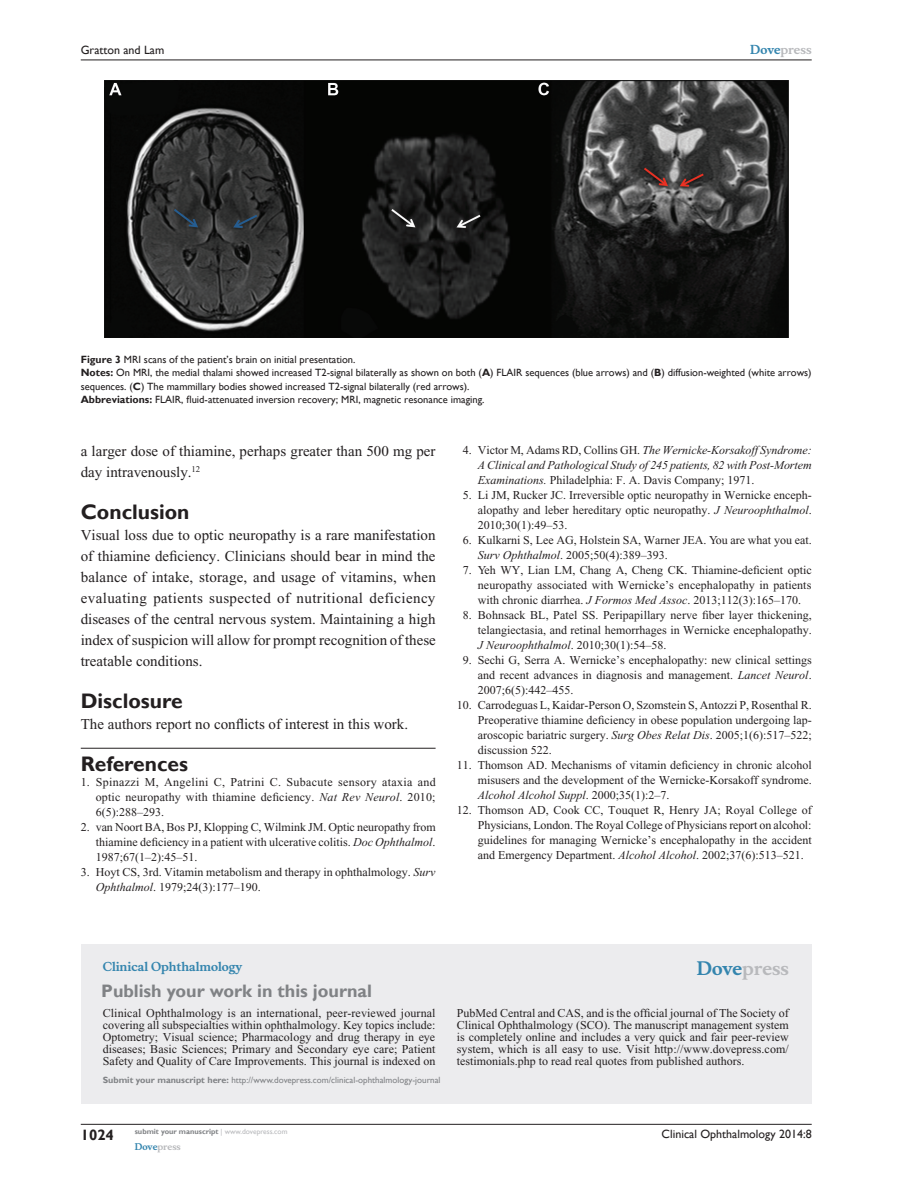
<style>
.page{position:relative;width:918px;height:1188px;background:#fff}
.page>*{position:absolute;margin:0;border:0;box-sizing:border-box;transform-origin:0 0}
.RefH{font:700 21px "Gill Sans";color:#231f20}
.PromBx-H1{font:700 18px "Gill Sans";color:#808285}
.PromBx-Brand{font:700 18px "Musee";color:#b8b9bc}
.TxF{font:15px/21px "Times New Roman";color:#231f20;text-align:justify}
.Tx{font:15px/21px "Times New Roman";color:#231f20}
.t1{font:700 15px "Gill Sans";color:#231f20}
.RefNL2{font:12px/15px "Times New Roman";color:#231f20;text-align:justify}
.PromBx-Tx{font:12px/12px "Times New Roman";color:#231f20;text-align:justify}
.RefNL1{font:12px/15px "Times New Roman";color:#231f20;text-align:justify}
.RefNL2-2{font:italic 12px/15px "Times New Roman";letter-spacing:-.005em;color:#231f20;text-align:justify}
.t2{font:12px "Gill Sans";color:#231f20}
.PromBx-JrnlName{font:700 12px "Musee";color:#3485ae}
.t3{font:700 12px "Musee";color:#b8b9bc}
.FC{font:10.5px/13.5px "Gill Sans";color:#231f20}
.PromBx-SubmitMssWebA{font:9px "Gill Sans";color:#808285}
.t4{font:700 9px "Musee";color:#b8b9bc}
.t5{font:700 7.5px "Gill Sans";color:#808285}
.s1{color:#3485ae}
.s2{font-weight:700}
.s3{font-style:italic}
.s4{font-style:normal}
.s5{font-weight:400;color:#b8b9bc}
</style>
<div class="page">
<div style="left:81px;top:944px;width:731px;height:159px;background:#ececee"></div>
<hr style="left:81px;top:1124px;width:731px;height:1px;background:#231f20">
<hr style="left:81px;top:60px;width:731px;height:1px;background:#231f20">
<img style="left:104px;top:81px;width:684px;height:257px">
<hr style="left:81px;top:748px;width:355px;height:1px;background:#231f20">
<p class="t2" style="left:81px;top:43px;width:85px">Gratton and Lam</p>
<p class="t3" style="left:750px;top:43px;width:63px"><span class="s1">Dove</span>press</p>
<p class="FC" style="left:81px;top:353px;width:276px"><span class="s2">Figure 3</span> MRI scans of the patient’s brain on initial presentation.</p>
<p class="FC" style="left:81px;top:366px;width:732px"><span class="s2">Notes:</span> On MRI, the medial thalami showed increased T2-signal bilaterally as shown on both (<span class="s2">A</span>) FLAIR sequences (blue arrows) and (<span class="s2">B</span>) diffusion-weighted (white arrows) sequences. (<span class="s2">C</span>) The mammillary bodies showed increased T2-signal bilaterally (red arrows).</p>
<p class="FC" style="left:81px;top:393px;width:405px"><span class="s2">Abbreviations:</span> FLAIR, fluid-attenuated inversion recovery; MRI, magnetic resonance imaging.</p>
<p class="Tx" style="left:81px;top:441px;width:356px">a larger dose of thiamine, perhaps greater than 500 mg per day intravenously.<sup>12</sup></p>
<h1 class="RefH" style="left:81px;top:500px;width:110px">Conclusion</h1>
<p class="TxF" style="left:81px;top:525px;width:357px">Visual loss due to optic neuropathy is a rare manifestation of thiamine deficiency. Clinicians should bear in mind the balance of intake, storage, and usage of vitamins, when evaluating patients suspected of nutritional deficiency diseases of the central nervous system. Maintaining a high index of suspicion will allow for prompt recognition of these treatable conditions.</p>
<h1 class="RefH" style="left:81px;top:689px;width:103px">Disclosure</h1>
<p class="TxF" style="left:81px;top:714px;width:329px">The authors report no conflicts of interest in this work.</p>
<p class="RefH" style="left:81px;top:752px;width:109px">References</p>
<p class="RefNL1" style="left:96px;top:775px;width:342px;text-indent:-15px">1. Spinazzi M, Angelini C, Patrini C. Subacute sensory ataxia and optic neuropathy with thiamine deficiency. <span class="s3">Nat Rev Neurol</span>. 2010; 6(5):288–293.</p>
<p class="RefNL1" style="left:96px;top:820px;width:342px;text-indent:-15px">2. van Noort BA, Bos PJ, Klopping C, Wilmink JM. Optic neuropathy from thiamine deficiency in a patient with ulcerative colitis. <span class="s3">Doc Ophthalmol</span>.<br>1987;67(1–2):45–51.</p>
<p class="RefNL1" style="left:96px;top:865px;width:341px;text-indent:-15px">3. Hoyt CS, 3rd. Vitamin metabolism and therapy in ophthalmology. <span class="s3">Surv<br>Ophthalmol</span>. 1979;24(3):177–190.</p>
<p class="RefNL2-2" style="left:478px;top:442px;width:335px;text-indent:-15px"><span class="s4">4. Victor M, Adams RD, Collins GH.</span> The Wernicke-Korsakoff Syndrome:<br>A Clinical and Pathological Study of 245 patients, 82 with Post-Mortem Examinations. <span class="s4">Philadelphia: F. A. Davis Company; 1971.</span></p>
<p class="RefNL2" style="left:478px;top:487px;width:335px;text-indent:-15px">5. Li JM, Rucker JC. Irreversible optic neuropathy in Wernicke enceph&shy;alopathy and leber hereditary optic neuropathy. <span class="s3">J Neuroophthalmol</span>.<br>2010;30(1):49–53.</p>
<p class="RefNL2" style="left:478px;top:532px;width:335px;text-indent:-15px">6. Kulkarni S, Lee AG, Holstein SA, Warner JEA. You are what you eat.<br><span class="s3">Surv Ophthalmol</span>. 2005;50(4):389–393.</p>
<p class="RefNL2" style="left:478px;top:562px;width:335px;text-indent:-15px">7. Yeh WY, Lian LM, Chang A, Cheng CK. Thiamine-deficient optic neuropathy associated with Wernicke’s encephalopathy in patients with chronic diarrhea. <span class="s3">J Formos Med Assoc</span>. 2013;112(3):165–170.</p>
<p class="RefNL2" style="left:478px;top:607px;width:336px;text-indent:-15px">8. Bohnsack BL, Patel SS. Peripapillary nerve fiber layer thickening, telangiectasia, and retinal hemorrhages in Wernicke encephalopathy.<br><span class="s3">J Neuroophthalmol</span>. 2010;30(1):54–58.</p>
<p class="RefNL2" style="left:478px;top:652px;width:335px;text-indent:-15px">9. Sechi G, Serra A. Wernicke’s encephalopathy: new clinical settings and recent advances in diagnosis and management. <span class="s3">Lancet Neurol</span>.<br>2007;6(5):442–455.</p>
<p class="RefNL2" style="left:478px;top:697px;width:335px;text-indent:-21px">10. Carrodeguas L, Kaidar-Person O, Szomstein S, Antozzi P, Rosenthal R.<br>Preoperative thiamine deficiency in obese population undergoing lap&shy;aroscopic bariatric surgery. <span class="s3">Surg Obes Relat Dis</span>. 2005;1(6):517–522; discussion 522.</p>
<p class="RefNL2" style="left:478px;top:757px;width:335px;text-indent:-21px">11. Thomson AD. Mechanisms of vitamin deficiency in chronic alcohol misusers and the development of the Wernicke-Korsakoff syndrome.<br><span class="s3">Alcohol Alcohol Suppl</span>. 2000;35(1):2–7.</p>
<p class="RefNL2" style="left:478px;top:802px;width:335px;text-indent:-21px">12. Thomson AD, Cook CC, Touquet R, Henry JA; Royal College of Physicians, London. The Royal College of Physicians report on alcohol: guidelines for managing Wernicke’s encephalopathy in the accident and Emergency Department. <span class="s3">Alcohol Alcohol</span>. 2002;37(6):513–521.</p>
<p class="PromBx-JrnlName" style="left:103px;top:959px;width:141px">Clinical Ophthalmology</p>
<p class="PromBx-H1" style="left:101px;top:980px;width:272px">Publish your work in this journal</p>
<p class="PromBx-Brand" style="left:697px;top:958px;width:94px"><span class="s1">Dove</span>press</p>
<p class="PromBx-Tx" style="left:103px;top:1007px;width:334px">Clinical Ophthalmology is an international, peer-reviewed journal covering all subspecialties within ophthalmology. Key topics include:<br>Optometry; Visual science; Pharmacology and drug therapy in eye diseases; Basic Sciences; Primary and Secondary eye care; Patient Safety and Quality of Care Improvements. This journal is indexed on</p>
<p class="PromBx-Tx" style="left:457px;top:1007px;width:333px">PubMed Central and CAS, and is the official journal of The Society of Clinical Ophthalmology (SCO). The manuscript management system is completely online and includes a very quick and fair peer-review system, which is all easy to use. Visit http://www.dovepress.com/ testimonials.php to read real quotes from published authors.</p>
<p class="PromBx-SubmitMssWebA" style="left:103px;top:1075px;width:339px"><span class="s2">Submit your manuscript here:</span> http://www.dovepress.com/clinical-ophthalmology-journal</p>
<p class="t1" style="left:81px;top:1126px;width:35px">1024</p>
<p class="t5" style="left:135px;top:1127px;width:154px">submit your manuscript <span class="s5">| www.dovepress.com</span></p>
<p class="t4" style="left:135px;top:1141px;width:48px"><span class="s1">Dove</span>press</p>
<p class="t2" style="left:662px;top:1127px;width:152px">Clinical Ophthalmology 2014:8</p>
</div>
